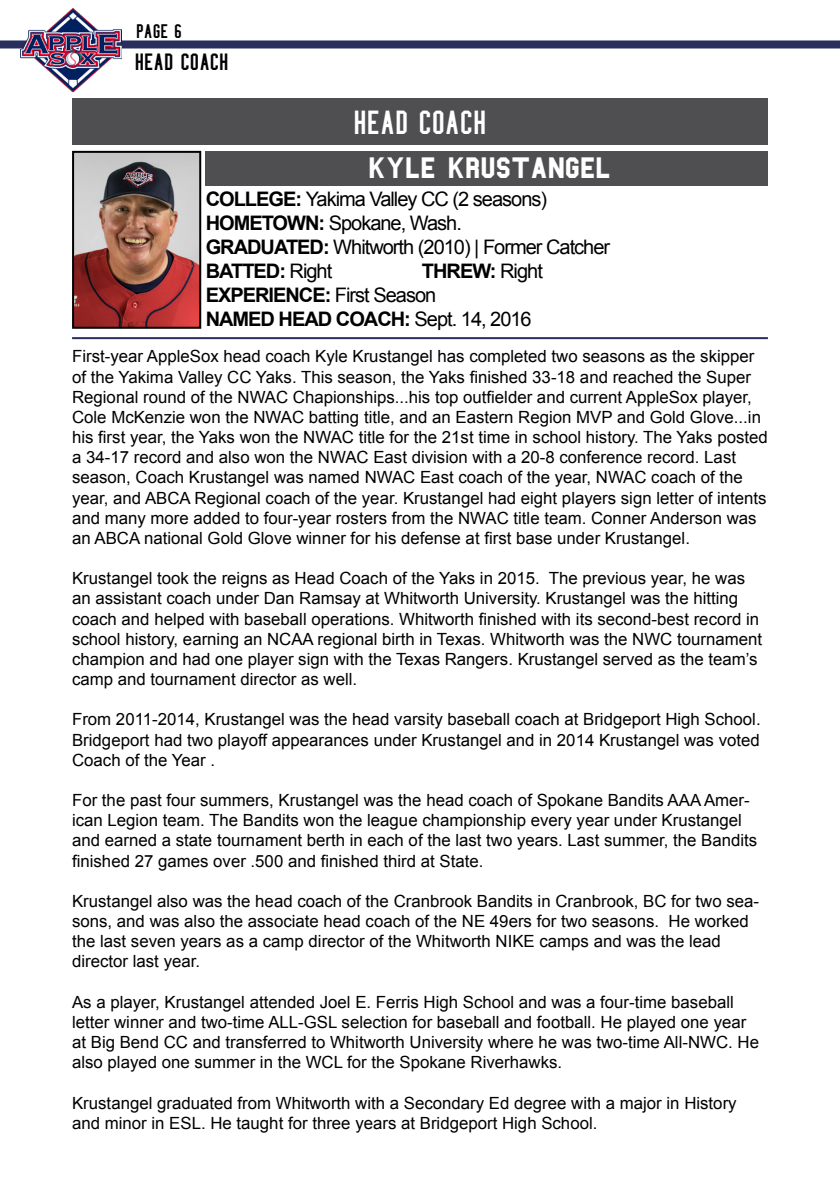
<style>
.page{position:relative;width:840px;height:1191px;background:#fff}
.page>*{position:absolute;margin:0;border:0;box-sizing:border-box;transform-origin:0 0}
.t1{font:34px "College Condensed";color:#fff}
.t2{font:700 30px "College";color:#fff}
.t3{font:24px "College Condensed";color:#000}
.t4{font:20px/24px "Arial";letter-spacing:-.05em;color:#000}
.t5{font:700 20px/24px "Arial";letter-spacing:-.05em;color:#000}
.t6{font:20px "College Condensed";color:#000}
.t7{font:16.8px/20.2px "Arial";color:#000}
.s1{font-weight:700}
.s2{font-weight:400}
</style>
<div class="page">
<div style="left:0;top:40px;width:839px;height:8px;background:#2a2e5e"></div>
<img style="left:20px;top:8px;width:101px;height:84px">
<div style="left:72px;top:98px;width:695px;height:47px;background:#4f4f51"></div>
<div style="left:205px;top:151px;width:562px;height:35px;background:#4f4f51"></div>
<img style="left:75px;top:154px;width:123px;height:172px">
<div style="left:72px;top:151px;width:129px;height:178px;border:2px solid #000"></div>
<hr style="left:72px;top:337px;width:695px;height:2px;background:#2a2e5e">
<p class="t6" style="left:136px;top:22px;width:47px">PAGE 6</p>
<h3 class="t3" style="left:135px;top:50px;width:95px">HEAD COACH</h3>
<h1 class="t1" style="left:353px;top:105px;width:134px">HEAD COACH</h1>
<h2 class="t2" style="left:368px;top:153px;width:244px">KYLE KRUSTANGEL</h2>
<p class="t4" style="left:205px;top:187px;width:406px"><span class="s1">COLLEGE:</span> Yakima Valley CC (2 seasons)<br><span class="s1">HOMETOWN:</span> Spokane, Wash.<br><span class="s1">GRADUATED:</span> Whitworth (2010) | Former Catcher<br><span class="s1">BATTED:</span> Right</p>
<p class="t5" style="left:205px;top:260px;width:338px;text-indent:216px">THREW: <span class="s2">Right<br></span>EXPERIENCE: <span class="s2">First Season<br></span>NAMED HEAD COACH: <span class="s2">Sept. 14, 2016</span></p>
<p class="t7" style="left:72px;top:346px;width:697px">First-year AppleSox head coach Kyle Krustangel has completed two seasons as the skipper of the Yakima Valley CC Yaks. This season, the Yaks finished 33-18 and reached the Super Regional round of the NWAC Chapionships...his top outfielder and current AppleSox player, Cole McKenzie won the NWAC batting title, and an Eastern Region MVP and Gold Glove...in his first year, the Yaks won the NWAC title for the 21st time in school history. The Yaks posted a 34-17 record and also won the NWAC East division with a 20-8 conference record. Last season, Coach Krustangel was named NWAC East coach of the year, NWAC coach of the year, and ABCA Regional coach of the year. Krustangel had eight players sign letter of intents and many more added to four-year rosters from the NWAC title team. Conner Anderson was an ABCA national Gold Glove winner for his defense at first base under Krustangel.</p>
<p class="t7" style="left:72px;top:568px;width:691px">Krustangel took the reigns as Head Coach of the Yaks in 2015. The previous year, he was an assistant coach under Dan Ramsay at Whitworth University. Krustangel was the hitting coach and helped with baseball operations. Whitworth finished with its second-best record in school history, earning an NCAA regional birth in Texas. Whitworth was the NWC tournament champion and had one player sign with the Texas Rangers. Krustangel served as the team’s camp and tournament director as well.</p>
<p class="t7" style="left:72px;top:709px;width:689px;text-align:justify">From 2011-2014, Krustangel was the head varsity baseball coach at Bridgeport High School.<br>Bridgeport had two playoff appearances under Krustangel and in 2014 Krustangel was voted Coach of the Year .</p>
<p class="t7" style="left:72px;top:790px;width:686px">For the past four summers, Krustangel was the head coach of Spokane Bandits AAA Amer&shy;ican Legion team. The Bandits won the league championship every year under Krustangel and earned a state tournament berth in each of the last two years. Last summer, the Bandits finished 27 games over .500 and finished third at State.</p>
<p class="t7" style="left:72px;top:891px;width:688px">Krustangel also was the head coach of the Cranbrook Bandits in Cranbrook, BC for two sea&shy;sons, and was also the associate head coach of the NE 49ers for two seasons. He worked the last seven years as a camp director of the Whitworth NIKE camps and was the lead director last year.</p>
<p class="t7" style="left:72px;top:992px;width:688px">As a player, Krustangel attended Joel E. Ferris High School and was a four-time baseball letter winner and two-time ALL-GSL selection for baseball and football. He played one year at Big Bend CC and transferred to Whitworth University where he was two-time All-NWC. He also played one summer in the WCL for the Spokane Riverhawks.</p>
<p class="t7" style="left:72px;top:1092px;width:665px">Krustangel graduated from Whitworth with a Secondary Ed degree with a major in History and minor in ESL. He taught for three years at Bridgeport High School.</p>
</div>
